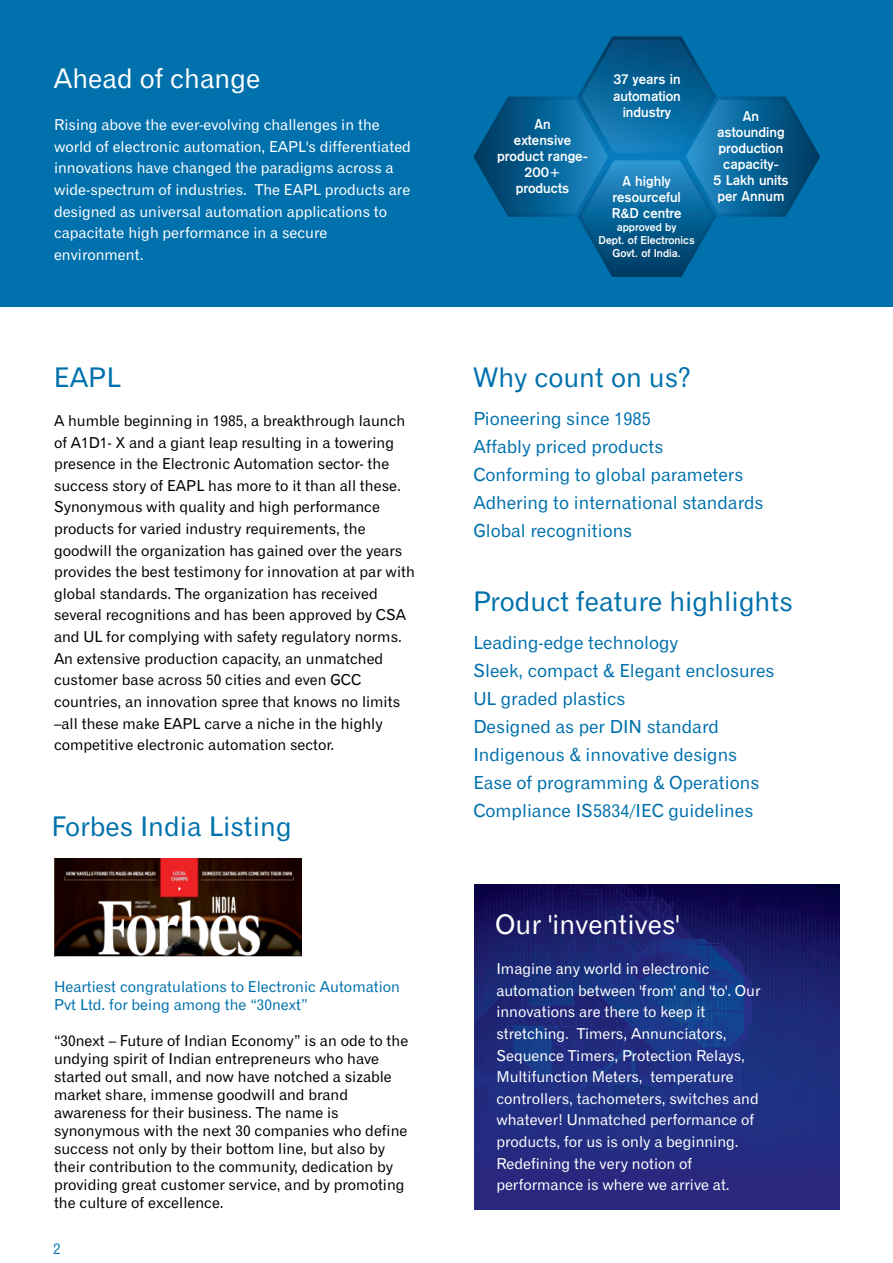
<style>
.page{position:relative;width:893px;height:1263px;background:#fff}
.page>*{position:absolute;margin:0;border:0;box-sizing:border-box;transform-origin:0 0}
.t1{font:27px "Gothic 720 BT Roman B";color:#0071ad}
.t2{font:27px "Gothic 720 BT Roman B";color:#fff}
.t3{font:18px/28px "Gothic 720 BT Roman B";color:#0071ad}
.t4{font:15px/21.6px "Gothic 720 BT Roman B";color:#000002}
.t5{font:15px/21.6px "Gothic 720 BT Roman B";color:#fff}
.t6{font:15px/18px "Gothic 720 BT Roman B";color:#0071ad}
.t7{font:14.1px/16px "Gothic 725 BT Bold A";color:#fff;text-align:center}
.t8{font:11.25px/12.8px "Gothic 725 BT Bold A";color:#fff;text-align:center}
</style>
<div class="page">
<div style="left:0;top:0;width:893px;height:307px;background:#0071ad"></div>
<svg style="left:473px;top:36px;width:347px;height:241px"></svg>
<img style="left:581px;top:40px;width:131px;height:113px">
<img style="left:685px;top:100px;width:131px;height:113px">
<img style="left:581px;top:160px;width:131px;height:114px">
<img style="left:477px;top:100px;width:131px;height:113px">
<img style="left:474px;top:885px;width:365px;height:324px">
<img style="left:54px;top:858px;width:248px;height:98px">
<h1 class="t2" style="left:54px;top:67px;width:208px">Ahead of change</h1>
<p class="t5" style="left:54px;top:116px;width:358px">Rising above the ever-evolving challenges in the world of electronic automation, EAPL's differentiated innovations have changed the paradigms across a wide-spectrum of industries. The EAPL products are designed as universal automation applications to capacitate high performance in a secure environment.</p>
<h1 class="t1" style="left:54px;top:366px;width:68px">EAPL</h1>
<p class="t4" style="left:54px;top:411px;width:362px">A humble beginning in 1985, a breakthrough launch of A1D1- X and a giant leap resulting in a towering presence in the Electronic Automation sector- the success story of EAPL has more to it than all these.<br>Synonymous with quality and high performance products for varied industry requirements, the goodwill the organization has gained over the years provides the best testimony for innovation at par with global standards. The organization has received several recognitions and has been approved by CSA and UL for complying with safety regulatory norms.<br>An extensive production capacity, an unmatched customer base across 50 cities and even GCC countries, an innovation spree that knows no limits –all these make EAPL carve a niche in the highly competitive electronic automation sector.</p>
<h1 class="t1" style="left:51px;top:815px;width:242px">Forbes India Listing</h1>
<p class="t6" style="left:54px;top:979px;width:348px">Heartiest congratulations to Electronic Automation<br>Pvt Ltd. for being among the “30next”</p>
<p class="t4" style="left:54px;top:1033px;width:356px;line-height:18px">“30next – Future of Indian Economy” is an ode to the undying spirit of Indian entrepreneurs who have started out small, and now have notched a sizable market share, immense goodwill and brand awareness for their business. The name is synonymous with the next 30 companies who define success not only by their bottom line, but also by their contribution to the community, dedication by providing great customer service, and by promoting the culture of excellence.</p>
<p class="t6" style="left:53px;top:1241px;width:9px">2</p>
<p class="t7" style="left:497px;top:117px;width:92px">An<br>extensive product range-<br>200+ products</p>
<p class="t7" style="left:613px;top:73px;width:69px">37 years in automation industry</p>
<p class="t7" style="left:612px;top:175px;width:71px">A highly resourceful<br>R&amp;D centre</p>
<p class="t8" style="left:598px;top:222px;width:98px">approved by<br>Dept. of Electronics<br>Govt. of India.</p>
<p class="t7" style="left:713px;top:109px;width:77px">An astounding production capacity-<br>5 Lakh units per Annum</p>
<h1 class="t1" style="left:473px;top:367px;width:219px">Why count on us?</h1>
<p class="t3" style="left:473px;top:406px;width:292px">Pioneering since 1985<br>Affably priced products<br>Conforming to global parameters<br>Adhering to international standards<br>Global recognitions</p>
<h1 class="t1" style="left:473px;top:591px;width:321px">Product feature highlights</h1>
<p class="t3" style="left:473px;top:630px;width:303px">Leading-edge technology<br>Sleek, compact &amp; Elegant enclosures<br>UL graded plastics<br>Designed as per DIN standard<br>Indigenous &amp; innovative designs<br>Ease of programming &amp; Operations<br>Compliance IS5834/IEC guidelines</p>
<h1 class="t2" style="left:495px;top:913px;width:186px">Our 'inventives'</h1>
<p class="t5" style="left:496px;top:959px;width:266px">Imagine any world in electronic automation between 'from' and 'to'. Our innovations are there to keep it stretching. Timers, Annunciators, Sequence Timers, Protection Relays, Multifunction Meters, temperature controllers, tachometers, switches and whatever! Unmatched performance of products, for us is only a beginning.<br>Redefining the very notion of performance is where we arrive at.</p>
</div>
